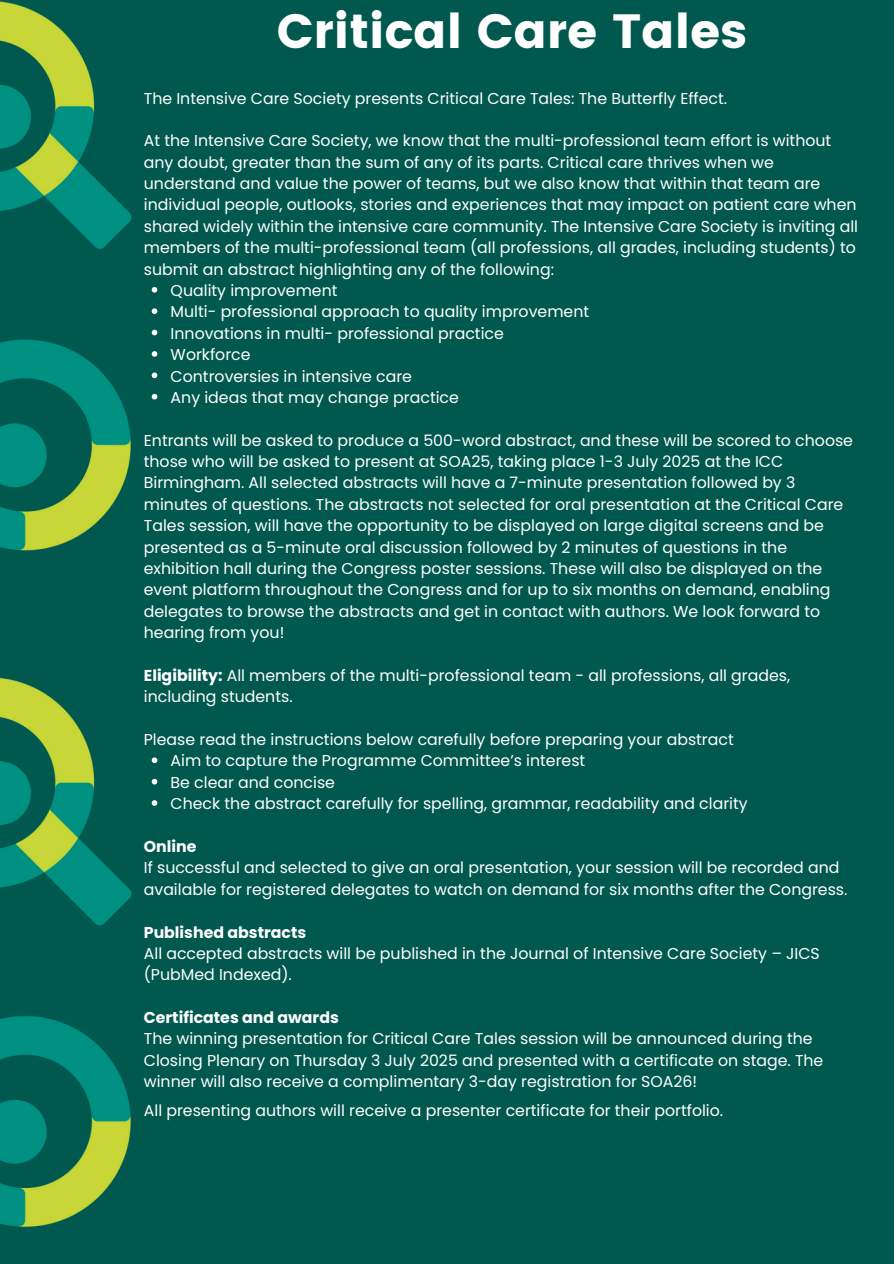
<style>
.page{position:relative;width:894px;height:1264px;background:#fff}
.page>*{position:absolute;margin:0;border:0;box-sizing:border-box;transform-origin:0 0}
.t1{font:48px "Poppins";color:#fff}
.t2{font:15.75px/21.3px "Poppins";color:#fff}
.t3{font:700 15.75px "Poppins";color:#fff}
.s1{font-weight:700}
</style>
<div class="page">
<div style="left:0;top:0;width:893px;height:1263px;background:#00584e"></div>
<svg style="left:152px;top:287px;width:5px;height:5px"></svg>
<svg style="left:152px;top:308px;width:5px;height:6px"></svg>
<svg style="left:152px;top:330px;width:5px;height:5px"></svg>
<svg style="left:152px;top:351px;width:5px;height:6px"></svg>
<svg style="left:152px;top:372px;width:5px;height:6px"></svg>
<svg style="left:152px;top:394px;width:5px;height:5px"></svg>
<svg style="left:152px;top:757px;width:5px;height:6px"></svg>
<svg style="left:152px;top:778px;width:5px;height:6px"></svg>
<svg style="left:152px;top:800px;width:5px;height:5px"></svg>
<img style="left:0;top:1px;width:132px;height:1226px">
<p class="t1" style="left:276px;top:3px;width:472px">Critical Care Tales</p>
<h1 class="t2" style="left:144px;top:87px;width:584px">The Intensive Care Society presents Critical Care Tales: The Butterfly Effect.</h1>
<p class="t2" style="left:144px;top:130px;width:715px">At the Intensive Care Society, we know that the multi-professional team effort is without any doubt, greater than the sum of any of its parts. Critical care thrives when we understand and value the power of teams, but we also know that within that team are individual people, outlooks, stories and experiences that may impact on patient care when shared widely within the intensive care community. The Intensive Care Society is inviting all members of the multi-professional team (all professions, all grades, including students) to submit an abstract highlighting any of the following:</p>
<p class="t2" style="left:170px;top:280px;width:168px">Quality improvement</p>
<p class="t2" style="left:170px;top:301px;width:420px">Multi- professional approach to quality improvement</p>
<p class="t2" style="left:170px;top:322px;width:335px">Innovations in multi- professional practice</p>
<p class="t2" style="left:170px;top:344px;width:81px">Workforce</p>
<p class="t2" style="left:170px;top:365px;width:243px">Controversies in intensive care</p>
<p class="t2" style="left:170px;top:387px;width:290px">Any ideas that may change practice</p>
<p class="t2" style="left:144px;top:429px;width:710px">Entrants will be asked to produce a 500-word abstract, and these will be scored to choose those who will be asked to present at SOA25, taking place 1-3 July 2025 at the ICC Birmingham. All selected abstracts will have a 7-minute presentation followed by 3 minutes of questions. The abstracts not selected for oral presentation at the Critical Care Tales session, will have the opportunity to be displayed on large digital screens and be presented as a 5-minute oral discussion followed by 2 minutes of questions in the exhibition hall during the Congress poster sessions. These will also be displayed on the event platform throughout the Congress and for up to six months on demand, enabling delegates to browse the abstracts and get in contact with authors. We look forward to hearing from you!</p>
<p class="t2" style="left:144px;top:664px;width:647px"><span class="s1">Eligibility:</span> All members of the multi-professional team - all professions, all grades, including students.</p>
<p class="t2" style="left:144px;top:729px;width:591px">Please read the instructions below carefully before preparing your abstract</p>
<p class="t2" style="left:170px;top:750px;width:416px">Aim to capture the Programme Committee’s interest</p>
<p class="t2" style="left:170px;top:771px;width:166px">Be clear and concise</p>
<p class="t2" style="left:170px;top:793px;width:578px">Check the abstract carefully for spelling, grammar, readability and clarity</p>
<p class="t3" style="left:144px;top:835px;width:54px">Online</p>
<p class="t2" style="left:144px;top:857px;width:705px">If successful and selected to give an oral presentation, your session will be recorded and available for registered delegates to watch on demand for six months after the Congress.</p>
<p class="t3" style="left:144px;top:921px;width:164px">Published abstracts</p>
<p class="t2" style="left:144px;top:942px;width:677px">All accepted abstracts will be published in the Journal of Intensive Care Society – JICS (PubMed Indexed).</p>
<p class="t3" style="left:144px;top:1006px;width:196px">Certificates and awards</p>
<p class="t2" style="left:144px;top:1028px;width:681px">The winning presentation for Critical Care Tales session will be announced during the<br>Closing Plenary on Thursday 3 July 2025 and presented with a certificate on stage. The winner will also receive a complimentary 3-day registration for SOA26!</p>
<p class="t2" style="left:144px;top:1099px;width:580px">All presenting authors will receive a presenter certificate for their portfolio.</p>
</div>
